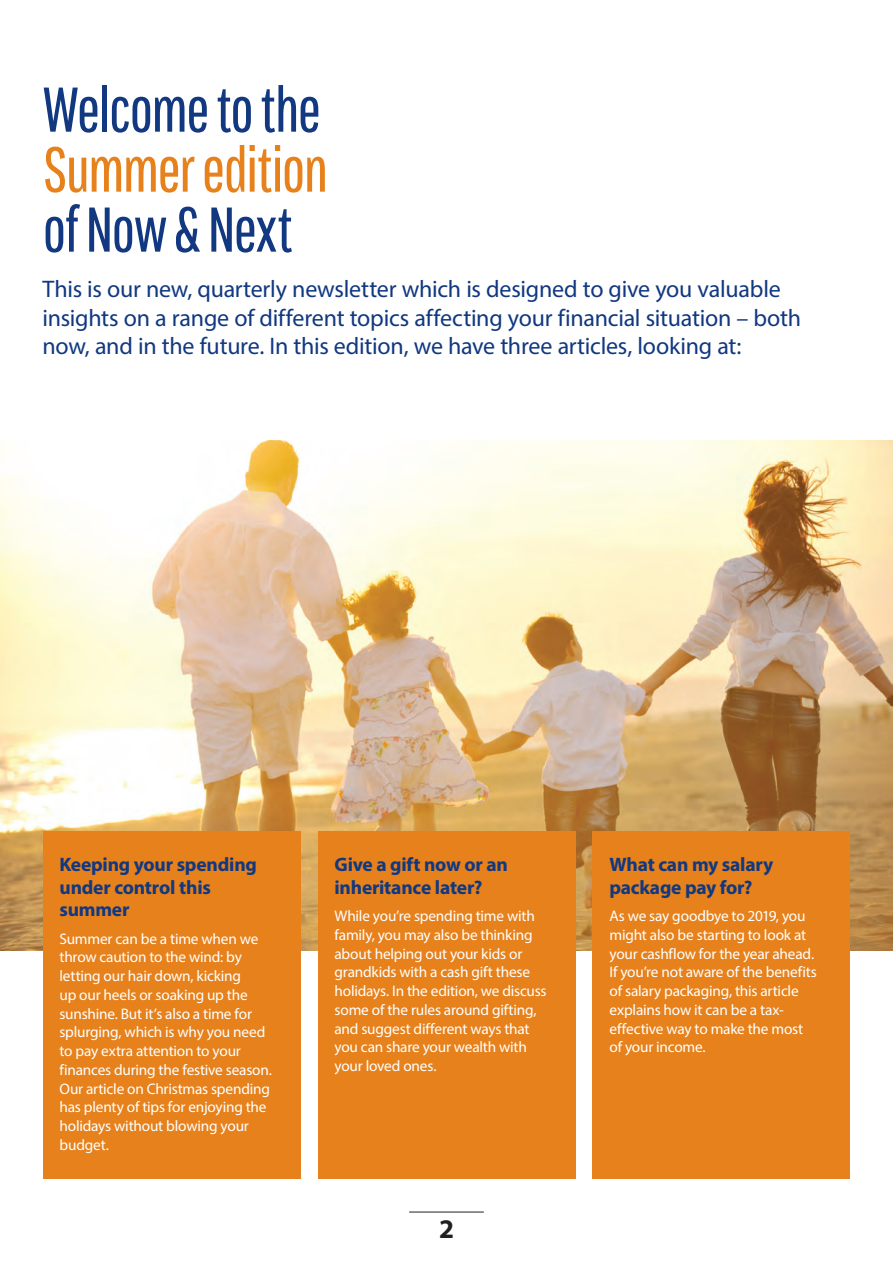
<style>
.page{position:relative;width:893px;height:1263px;background:#fff}
.page>*{position:absolute;margin:0;border:0;box-sizing:border-box;transform-origin:0 0}
.t1{font:63px "Pathway Gothic One";letter-spacing:-.035em;color:#113880}
.t2{font:63px "Pathway Gothic One";letter-spacing:-.035em;color:#e6811b}
.t3{font:700 27px "Myriad Pro";color:#231f20}
.t4{font:24px/28.5px "Myriad Pro";letter-spacing:-.01em;color:#113880}
.t5{font:700 19.5px/22.5px "Myriad Pro";letter-spacing:-.01em;color:#113880}
.t6{font:15.3px/18.8px "Myriad Pro";letter-spacing:-.015em;color:#fff}
</style>
<div class="page">
<hr style="left:409px;top:1212px;width:75px;height:1px;background:#231f20">
<img style="left:0;top:440px;width:893px;height:510px">
<div style="left:43px;top:831px;width:257px;height:348px;background:#e6811b"></div>
<div style="left:317px;top:831px;width:258px;height:348px;background:#e6811b"></div>
<div style="left:592px;top:831px;width:258px;height:348px;background:#e6811b"></div>
<h1 class="t1" style="left:43px;top:72px;width:280px">Welcome to the</h1>
<h1 class="t2" style="left:43px;top:132px;width:287px">Summer edition</h1>
<h1 class="t1" style="left:43px;top:192px;width:251px">of Now &amp; Next</h1>
<h3 class="t4" style="left:43px;top:274px;width:760px">This is our new, quarterly newsletter which is designed to give you valuable insights on a range of different topics affecting your financial situation – both now, and in the future. In this edition, we have three articles, looking at:</h3>
<p class="t5" style="left:60px;top:853px;width:199px">Keeping your spending under control this summer</p>
<p class="t6" style="left:60px;top:929px;width:214px">Summer can be a time when we throw caution to the wind: by letting our hair down, kicking<br>up our heels or soaking up the sunshine. But it’s also a time for splurging, which is why you need to pay extra attention to your finances during the festive season.<br>Our article on Christmas spending has plenty of tips for enjoying the holidays without blowing your budget.</p>
<p class="t5" style="left:334px;top:853px;width:175px">Give a gift now or an inheritance later?</p>
<p class="t6" style="left:334px;top:906px;width:214px">While you’re spending time with family, you may also be thinking about helping out your kids or grandkids with a cash gift these holidays. In the edition, we discuss some of the rules around gifting, and suggest different ways that you can share your wealth with your loved ones.</p>
<h2 class="t3" style="left:439px;top:1211px;width:16px">2</h2>
<p class="t5" style="left:609px;top:853px;width:165px">What can my salary package pay for?</p>
<p class="t6" style="left:609px;top:906px;width:209px">As we say goodbye to 2019, you might also be starting to look at your cashflow for the year ahead.<br>If you’re not aware of the benefits of salary packaging, this article explains how it can be a tax&shy;effective way to make the most of your income.</p>
</div>
